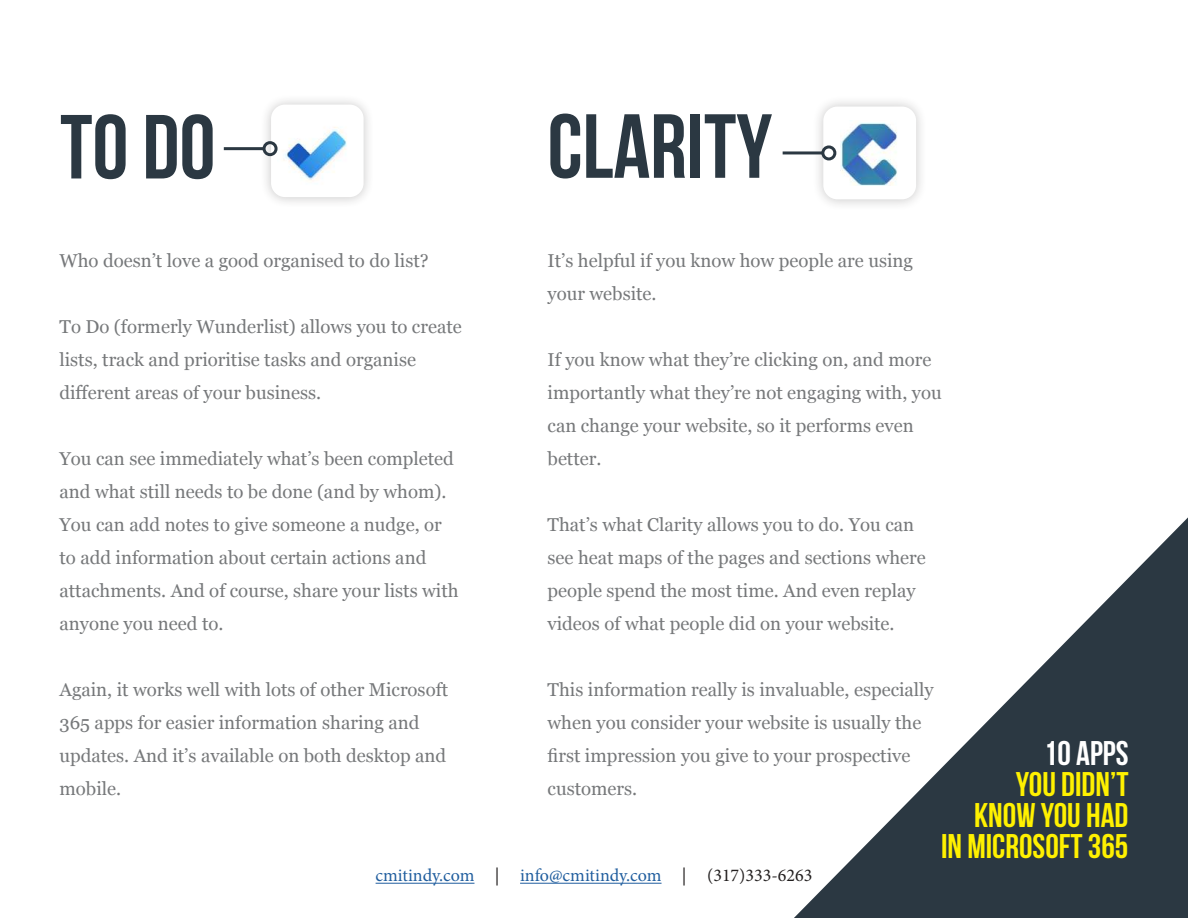
<style>
.page{position:relative;width:1188px;height:918px;background:#fff}
.page>*{position:absolute;margin:0;border:0;box-sizing:border-box;transform-origin:0 0}
.t1{font:700 90.75px "Bebas Neue";color:#2b3842}
.t2{font:700 34.05px/30.8px "Bebas Neue";color:#fff100;text-align:right}
.t3{font:700 34.05px "Bebas Neue";color:#fff}
.t4{font:18.6px/33px "Georgia";color:#76787a}
.t5{font:18px "Minion Pro";color:#1f5d9e}
.s1{color:#221f1f}
</style>
<div class="page">
<div style="left:811px;top:95px;width:117px;height:116px;background:#221f1f;opacity:.25"></div>
<div style="left:823px;top:107px;width:93px;height:92px;background:#fff;border-radius:14px"></div>
<img style="left:840px;top:122px;width:57px;height:64px">
<div style="left:260px;top:93px;width:115px;height:115px;background:#221f1f;opacity:.25"></div>
<div style="left:271px;top:105px;width:93px;height:92px;background:#fff;border-radius:14px"></div>
<img style="left:283px;top:127px;width:64px;height:53px">
<svg style="left:794px;top:517px;width:394px;height:401px"></svg>
<hr style="left:224px;top:147px;width:40px;height:3px;background:#2b3842">
<div style="left:263px;top:141px;width:15px;height:15px;border:3px solid #2b3842;border-radius:50%"></div>
<hr style="left:783px;top:151px;width:40px;height:3px;background:#2b3842">
<div style="left:821px;top:145px;width:15px;height:15px;border:3px solid #2b3842;border-radius:50%"></div>
<hr style="left:376px;top:883px;width:98px;height:1px;background:#1f5d9e">
<hr style="left:520px;top:883px;width:142px;height:1px;background:#1f5d9e">
<h1 class="t1" style="left:60px;top:94px;width:157px">TO DO</h1>
<h1 class="t1" style="left:548px;top:93px;width:226px">CLARITY</h1>
<p class="t4" style="left:60px;top:246px;width:371px">Who doesn’t love a good organised to do list?</p>
<p class="t4" style="left:60px;top:312px;width:404px">To Do (formerly Wunderlist) allows you to create lists, track and prioritise tasks and organise different areas of your business.</p>
<p class="t4" style="left:60px;top:444px;width:401px">You can see immediately what’s been completed and what still needs to be done (and by whom).<br>You can add notes to give someone a nudge, or to add information about certain actions and attachments. And of course, share your lists with anyone you need to.</p>
<p class="t4" style="left:60px;top:675px;width:390px">Again, it works well with lots of other Microsoft 365 apps for easier information sharing and updates. And it’s available on both desktop and mobile.</p>
<p class="t4" style="left:548px;top:246px;width:367px">It’s helpful if you know how people are using your website.</p>
<p class="t4" style="left:548px;top:345px;width:396px">If you know what they’re clicking on, and more importantly what they’re not engaging with, you can change your website, so it performs even better.</p>
<p class="t4" style="left:548px;top:510px;width:380px">That’s what Clarity allows you to do. You can see heat maps of the pages and sections where people spend the most time. And even replay videos of what people did on your website.</p>
<p class="t4" style="left:548px;top:675px;width:388px">This information really is invaluable, especially when you consider your website is usually the first impression you give to your prospective customers.</p>
<h2 class="t3" style="left:1044px;top:734px;width:86px">10 APPS</h2>
<h2 class="t2" style="left:941px;top:769px;width:189px">YOU DIDN’T<br>KNOW YOU HAD<br>IN MICROSOFT 365</h2>
<p class="t5" style="left:376px;top:868px;width:438px">cmitindy.com <span class="s1">|</span> info@cmitindy.com <span class="s1">| (317)333-6263</span></p>
</div>
